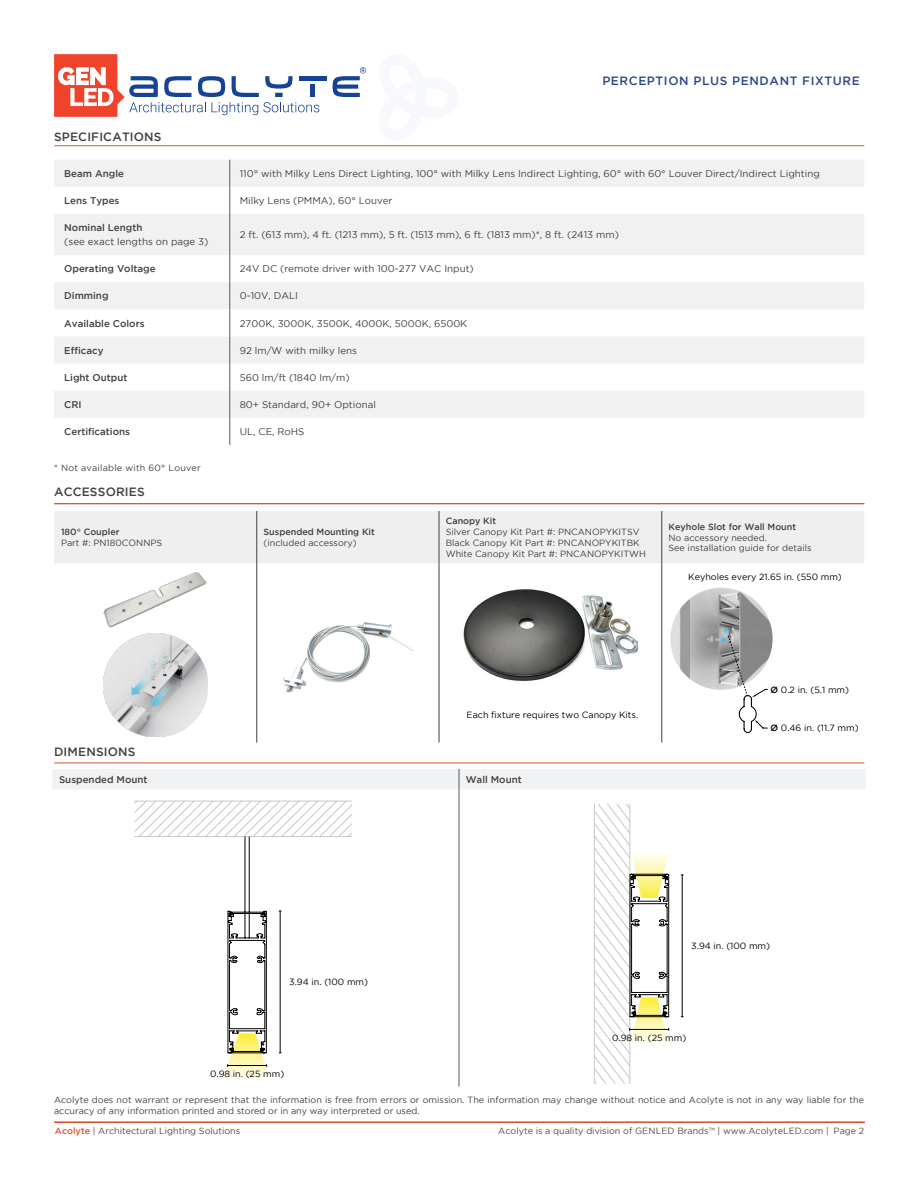
<style>
.page{position:relative;width:918px;height:1188px;background:#fff}
.page>*{position:absolute;margin:0;border:0;box-sizing:border-box;transform-origin:0 0}
.t1{font:500 12px "Gotham";letter-spacing:.015em;color:#414042}
.t2{font:500 12px "Gotham";letter-spacing:.05em;color:#2e4689}
.t3{font:9.75px "Gotham";color:#414042}
.t4{font:500 9.75px "Gotham";color:#414042}
.t5{font:9px/10.8px "Gotham";color:#414042}
.t6{font:9px "Gotham";color:#000}
.t7{font:9px "Gotham";color:#4a4a4b}
.t8{font:500 9px "Gotham";color:#414042}
.t9{font:9px "Gotham";letter-spacing:.025em;color:#414042}
.s1{font-weight:500}
.s2{font-weight:500;color:#db5337}
.s3{color:#58595b}
</style>
<div class="page">
<hr style="left:54px;top:145px;width:810px;height:1px;background:#db5337">
<hr style="left:54px;top:1122px;width:811px;height:1px;background:#db5337">
<svg style="left:54px;top:54px;width:265px;height:63px"></svg>
<div style="left:310px;top:85px;width:5px;height:12px;background:#164395"></div>
<hr style="left:299px;top:76px;width:27px;height:4px;background:#164395">
<svg style="left:333px;top:67px;width:33px;height:30px"></svg>
<div style="left:53px;top:769px;width:812px;height:21px;background:#f1f2f3"></div>
<hr style="left:459px;top:790px;width:1px;height:297px;background:#58595b">
<svg style="left:54px;top:160px;width:810px;height:258px;fill:#f1f1f2"></svg>
<svg style="left:230px;top:160px;width:1px;height:54px"></svg>
<hr style="left:230px;top:214px;width:1px;height:41px;background:#58595b">
<svg style="left:230px;top:255px;width:1px;height:190px"></svg>
<hr style="left:54px;top:763px;width:810px;height:1px;background:#db5336">
<hr style="left:54px;top:503px;width:810px;height:1px;background:#db5336">
<div style="left:54px;top:511px;width:810px;height:53px;background:#efeff0"></div>
<hr style="left:257px;top:511px;width:1px;height:53px;background:#414042">
<hr style="left:257px;top:564px;width:1px;height:179px;background:#414042">
<hr style="left:439px;top:511px;width:1px;height:53px;background:#414042">
<hr style="left:662px;top:511px;width:1px;height:53px;background:#414042">
<hr style="left:439px;top:564px;width:1px;height:179px;background:#414042">
<hr style="left:662px;top:564px;width:1px;height:179px;background:#414042">
<img style="left:103px;top:572px;width:104px;height:56px">
<img style="left:104px;top:633px;width:103px;height:104px">
<img style="left:283px;top:622px;width:130px;height:71px">
<img style="left:463px;top:589px;width:176px;height:93px">
<hr style="left:682px;top:875px;width:1px;height:142px;background:#000">
<svg style="left:134px;top:801px;width:218px;height:277px"></svg>
<svg style="left:594px;top:804px;width:76px;height:280px"></svg>
<img style="left:670px;top:588px;width:103px;height:102px;border-radius:51px">
<svg style="left:728px;top:635px;width:40px;height:98px"></svg>
<h1 class="t1" style="left:54px;top:129px;width:109px">SPECIFICATIONS</h1>
<h1 class="t2" style="left:602px;top:74px;width:259px">PERCEPTION PLUS PENDANT FIXTURE</h1>
<p class="t4" style="left:64px;top:168px;width:61px">Beam Angle</p>
<p class="t3" style="left:240px;top:168px;width:582px">110° with Milky Lens Direct Lighting, 100° with Milky Lens Indirect Lighting, 60° with 60° Louver Direct/Indirect Lighting</p>
<p class="t4" style="left:64px;top:195px;width:57px">Lens Types</p>
<p class="t3" style="left:240px;top:195px;width:154px">Milky Lens (PMMA), 60° Louver</p>
<p class="t4" style="left:64px;top:222px;width:80px">Nominal Length</p>
<p class="t3" style="left:64px;top:236px;width:146px">(see exact lengths on page 3)</p>
<p class="t3" style="left:240px;top:229px;width:381px">2 ft. (613 mm), 4 ft. (1213 mm), 5 ft. (1513 mm), 6 ft. (1813 mm)*, 8 ft. (2413 mm)</p>
<p class="t4" style="left:64px;top:263px;width:93px">Operating Voltage</p>
<p class="t3" style="left:240px;top:264px;width:236px">24V DC (remote driver with 100-277 VAC Input)</p>
<p class="t4" style="left:64px;top:290px;width:46px">Dimming</p>
<p class="t3" style="left:240px;top:291px;width:60px">0-10V, DALI</p>
<p class="t4" style="left:64px;top:318px;width:82px">Available Colors</p>
<p class="t3" style="left:240px;top:318px;width:229px">2700K, 3000K, 3500K, 4000K, 5000K, 6500K</p>
<p class="t4" style="left:64px;top:345px;width:41px">Efficacy</p>
<p class="t3" style="left:240px;top:345px;width:119px">92 lm/W with milky lens</p>
<p class="t4" style="left:64px;top:372px;width:65px">Light Output</p>
<p class="t3" style="left:240px;top:372px;width:111px">560 lm/ft (1840 lm/m)</p>
<p class="t4" style="left:64px;top:399px;width:19px">CRI</p>
<p class="t3" style="left:240px;top:399px;width:138px">80+ Standard, 90+ Optional</p>
<p class="t4" style="left:64px;top:426px;width:67px">Certifications</p>
<p class="t3" style="left:240px;top:426px;width:66px">UL, CE, RoHS</p>
<p class="t9" style="left:54px;top:463px;width:148px">* Not available with 60° Louver</p>
<h1 class="t1" style="left:54px;top:485px;width:92px">ACCESSORIES</h1>
<p class="t8" style="left:61px;top:527px;width:60px">180° Coupler</p>
<p class="t5" style="left:61px;top:537px;width:103px">Part #: PN180CONNPS</p>
<p class="t8" style="left:264px;top:527px;width:113px">Suspended Mounting Kit</p>
<p class="t5" style="left:264px;top:537px;width:95px">(included accessory)</p>
<p class="t8" style="left:446px;top:516px;width:52px">Canopy Kit</p>
<p class="t5" style="left:446px;top:526px;width:202px">Silver Canopy Kit Part #: PNCANOPYKITSV<br>Black Canopy Kit Part #: PNCANOPYKITBK<br>White Canopy Kit Part #: PNCANOPYKITWH</p>
<p class="t8" style="left:669px;top:521px;width:129px">Keyhole Slot for Wall Mount</p>
<p class="t5" style="left:669px;top:532px;width:145px">No accessory needed.<br>See installation guide for details</p>
<p class="t6" style="left:688px;top:572px;width:155px">Keyholes every 21.65 in. (550 mm)</p>
<h1 class="t1" style="left:54px;top:744px;width:83px">DIMENSIONS</h1>
<p class="t6" style="left:467px;top:710px;width:173px">Each fixture requires two Canopy Kits.</p>
<p class="t4" style="left:59px;top:774px;width:90px">Suspended Mount</p>
<p class="t4" style="left:466px;top:774px;width:58px">Wall Mount</p>
<p class="t6" style="left:771px;top:685px;width:80px"><span class="s1">Ø</span> 0.2 in. (5.1 mm)</p>
<p class="t6" style="left:771px;top:723px;width:90px"><span class="s1">Ø</span> 0.46 in. (11.7 mm)</p>
<p class="t6" style="left:289px;top:977px;width:80px">3.94 in. (100 mm)</p>
<p class="t6" style="left:691px;top:941px;width:80px">3.94 in. (100 mm)</p>
<p class="t6" style="left:210px;top:1069px;width:76px">0.98 in. (25 mm)</p>
<p class="t6" style="left:612px;top:1033px;width:76px">0.98 in. (25 mm)</p>
<p class="t5" style="left:54px;top:1095px;width:812px">Acolyte does not warrant or represent that the information is free from errors or omission. The information may change without notice and Acolyte is not in any way liable for the accuracy of any information printed and stored or in any way interpreted or used.</p>
<p class="t7" style="left:55px;top:1126px;width:187px"><span class="s2">Acolyte</span> | Architectural Lighting Solutions</p>
<p class="t7" style="left:498px;top:1126px;width:367px">Acolyte is a quality division of GENLED Brands<span class="s3">™</span> | www.AcolyteLED.com | Page 2</p>
</div>
